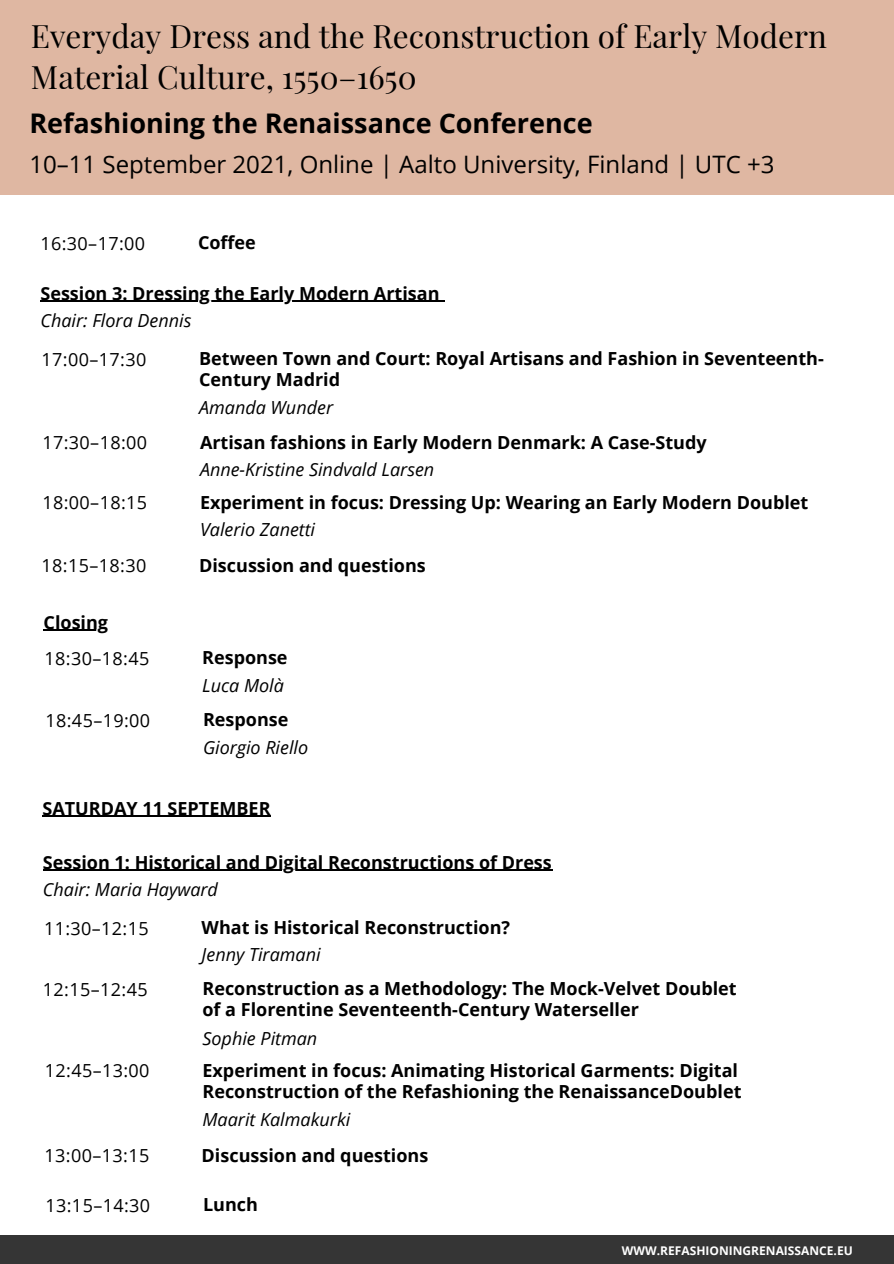
<style>
.page{position:relative;width:894px;height:1264px;background:#fff}
.page>*{position:absolute;margin:0;border:0;box-sizing:border-box;transform-origin:0 0}
.t1{font:31.5px/40.5px "Playfair Display";color:#000}
.t2{font:700 27px "Open Sans";color:#000}
.t3{font:24px "Open Sans";color:#000}
.t4{font:700 18px/20.7px "Open Sans";color:#000}
.t5{font:italic 18px "Open Sans";color:#000}
.t6{font:18px "Open Sans";letter-spacing:.02em;color:#000}
.t7{font:700 12px "Open Sans";color:#fff}
</style>
<div class="page">
<div style="left:0;top:0;width:893px;height:194px;background:#dfb7a2"></div>
<div style="left:0;top:1234px;width:893px;height:29px;background:#353535"></div>
<hr style="left:40px;top:301px;width:400px;height:1px;background:#000">
<hr style="left:43px;top:629px;width:65px;height:1px;background:#000">
<hr style="left:42px;top:815px;width:229px;height:2px;background:#000">
<hr style="left:43px;top:869px;width:509px;height:2px;background:#000">
<p class="t1" style="left:31px;top:15px;width:797px">Everyday Dress and the Reconstruction of Early Modern<br>Material Culture, 1550–1650</p>
<p class="t2" style="left:29px;top:104px;width:564px">Refashioning the Renaissance Conference</p>
<p class="t3" style="left:29px;top:148px;width:746px">10–11 September 2021, Online | Aalto University, Finland | UTC +3</p>
<p class="t6" style="left:40px;top:231px;width:106px">16:30–17:00</p>
<p class="t4" style="left:198px;top:232px;width:59px">Coffee</p>
<p class="t4" style="left:40px;top:282px;width:400px">Session 3: Dressing the Early Modern Artisan</p>
<p class="t5" style="left:40px;top:307px;width:153px">Chair: Flora Dennis</p>
<p class="t6" style="left:42px;top:346px;width:106px">17:00–17:30</p>
<p class="t4" style="left:199px;top:348px;width:626px">Between Town and Court: Royal Artisans and Fashion in Seventeenth-<br>Century Madrid</p>
<p class="t5" style="left:199px;top:395px;width:135px">Amanda Wunder</p>
<p class="t6" style="left:42px;top:430px;width:106px">17:30–18:00</p>
<p class="t4" style="left:200px;top:431px;width:508px">Artisan fashions in Early Modern Denmark: A Case-Study</p>
<p class="t5" style="left:200px;top:457px;width:236px">Anne-Kristine Sindvald Larsen</p>
<p class="t6" style="left:42px;top:489px;width:106px">18:00–18:15</p>
<p class="t4" style="left:200px;top:491px;width:609px">Experiment in focus: Dressing Up: Wearing an Early Modern Doublet</p>
<p class="t5" style="left:200px;top:516px;width:117px">Valerio Zanetti</p>
<p class="t6" style="left:42px;top:552px;width:106px">18:15–18:30</p>
<p class="t4" style="left:199px;top:554px;width:228px">Discussion and questions</p>
<p class="t4" style="left:43px;top:611px;width:66px">Closing</p>
<p class="t6" style="left:45px;top:645px;width:106px">18:30–18:45</p>
<p class="t4" style="left:202px;top:647px;width:87px">Response</p>
<p class="t5" style="left:202px;top:672px;width:83px">Luca Molà</p>
<p class="t6" style="left:45px;top:707px;width:106px">18:45–19:00</p>
<p class="t4" style="left:203px;top:709px;width:87px">Response</p>
<p class="t5" style="left:203px;top:734px;width:107px">Giorgio Riello</p>
<p class="t4" style="left:42px;top:797px;width:229px">SATURDAY 11 SEPTEMBER</p>
<p class="t4" style="left:43px;top:851px;width:510px">Session 1: Historical and Digital Reconstructions of Dress</p>
<p class="t5" style="left:43px;top:876px;width:176px">Chair: Maria Hayward</p>
<p class="t6" style="left:44px;top:915px;width:106px">11:30–12:15</p>
<p class="t4" style="left:201px;top:917px;width:310px">What is Historical Reconstruction?</p>
<p class="t5" style="left:201px;top:941px;width:120px">Jenny Tiramani</p>
<p class="t6" style="left:43px;top:976px;width:106px">12:15–12:45</p>
<p class="t4" style="left:202px;top:978px;width:535px">Reconstruction as a Methodology: The Mock-Velvet Doublet of a Florentine Seventeenth-Century Waterseller</p>
<p class="t5" style="left:202px;top:1025px;width:116px">Sophie Pitman</p>
<p class="t6" style="left:45px;top:1058px;width:106px">12:45–13:00</p>
<p class="t4" style="left:202px;top:1059px;width:540px">Experiment in focus: Animating Historical Garments: Digital<br>Reconstruction of the Refashioning the RenaissanceDoublet</p>
<p class="t5" style="left:202px;top:1106px;width:149px">Maarit Kalmakurki</p>
<p class="t6" style="left:45px;top:1142px;width:106px">13:00–13:15</p>
<p class="t4" style="left:201px;top:1144px;width:228px">Discussion and questions</p>
<p class="t6" style="left:45px;top:1192px;width:106px">13:15–14:30</p>
<p class="t4" style="left:203px;top:1193px;width:56px">Lunch</p>
<p class="t7" style="left:621px;top:1242px;width:232px">WWW.REFASHIONINGRENAISSANCE.EU</p>
</div>
